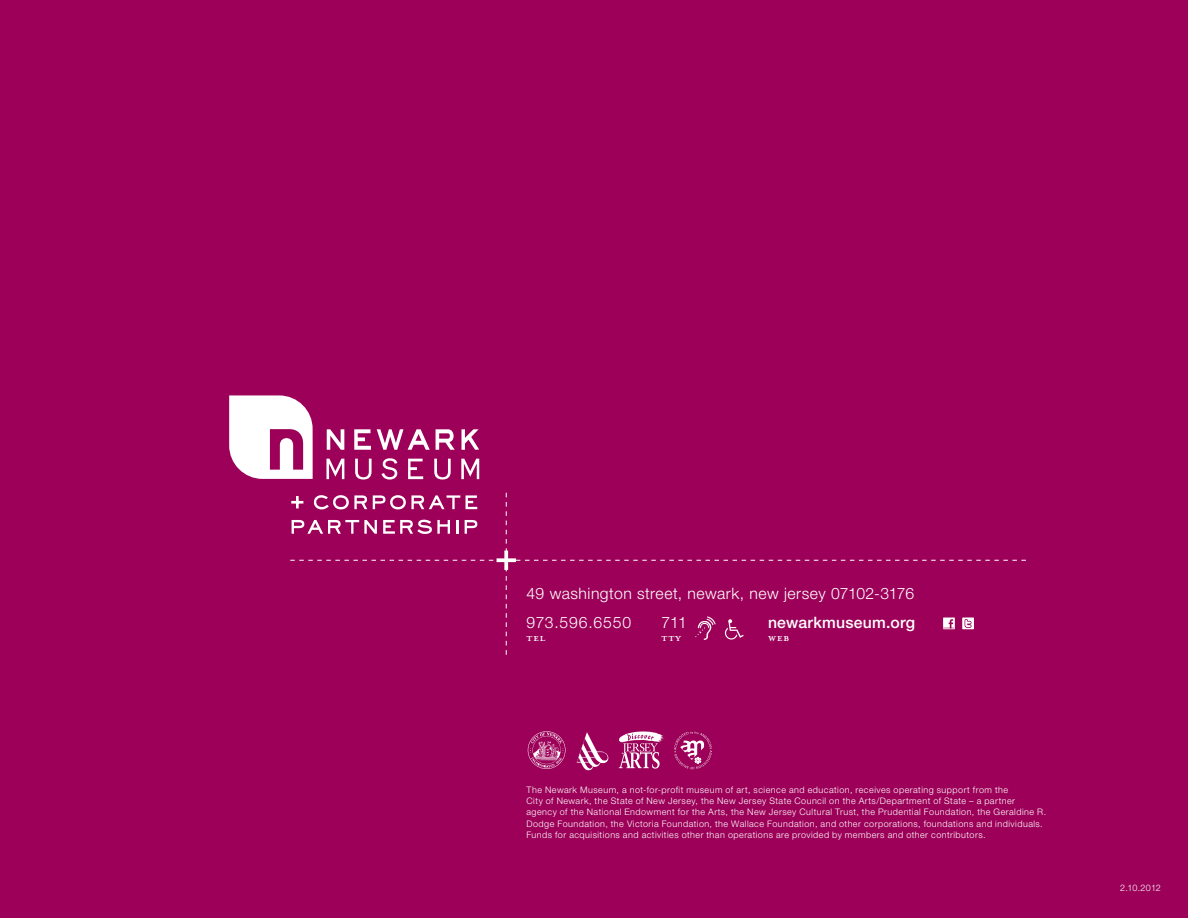
<style>
.page{position:relative;width:1188px;height:918px;background:#9c0058}
.page>*{position:absolute;margin:0;border:0;box-sizing:border-box;transform-origin:0 0}
.t1{font:300 15.75px/28.5px "Helvetica Neue LT Std";letter-spacing:.03em;color:#fff}
.t2{font:500 15.75px "Helvetica Neue LT Std";letter-spacing:.015em;color:#fff}
.t3{font:15px "Mrs Eaves All Petite Caps";letter-spacing:.04em;color:#fff}
.t4{font:300 9px/11.2px "Helvetica Neue LT Std";letter-spacing:.055em;color:#fff}
</style>
<div class="page">
<svg style="left:327px;top:429px;width:17px;height:21px"></svg>
<svg style="left:354px;top:429px;width:17px;height:21px"></svg>
<svg style="left:377px;top:429px;width:53px;height:21px"></svg>
<svg style="left:436px;top:429px;width:19px;height:21px"></svg>
<svg style="left:461px;top:429px;width:18px;height:21px"></svg>
<svg style="left:326px;top:459px;width:18px;height:20px"></svg>
<svg style="left:408px;top:459px;width:15px;height:20px"></svg>
<svg style="left:461px;top:459px;width:18px;height:20px"></svg>
<svg style="left:381px;top:458px;width:16px;height:22px"></svg>
<svg style="left:229px;top:395px;width:84px;height:84px"></svg>
<svg style="left:355px;top:459px;width:17px;height:21px"></svg>
<svg style="left:434px;top:459px;width:17px;height:21px"></svg>
<svg style="left:290px;top:493px;width:736px;height:162px"></svg>
<img style="left:694px;top:615px;width:23px;height:25px">
<svg style="left:528px;top:731px;width:37px;height:38px"></svg>
<svg style="left:619px;top:731px;width:46px;height:38px"></svg>
<svg style="left:577px;top:732px;width:32px;height:39px"></svg>
<svg style="left:674px;top:732px;width:38px;height:37px"></svg>
<h1 class="t1" style="left:526px;top:579px;width:389px">49 washington street, newark, new jersey 07102-3176<br>973.596.6550</h1>
<h1 class="t1" style="left:662px;top:608px;width:27px">711</h1>
<h1 class="t2" style="left:768px;top:613px;width:149px">newarkmuseum.org</h1>
<h2 class="t3" style="left:526px;top:631px;width:20px">tel</h2>
<h2 class="t3" style="left:662px;top:631px;width:21px">tty</h2>
<h2 class="t3" style="left:768px;top:631px;width:23px">web</h2>
<p class="t4" style="left:526px;top:784px;width:521px">The Newark Museum, a not-for-profit museum of art, science and education, receives operating support from the<br>City of Newark, the State of New Jersey, the New Jersey State Council on the Arts/Department of State – a partner agency of the National Endowment for the Arts, the New Jersey Cultural Trust, the Prudential Foundation, the Geraldine R.<br>Dodge Foundation, the Victoria Foundation, the Wallace Foundation, and other corporations, foundations and individuals.<br>Funds for acquisitions and activities other than operations are provided by members and other contributors.</p>
<p class="t4" style="left:1120px;top:882px;width:42px">2.10.2012</p>
</div>
